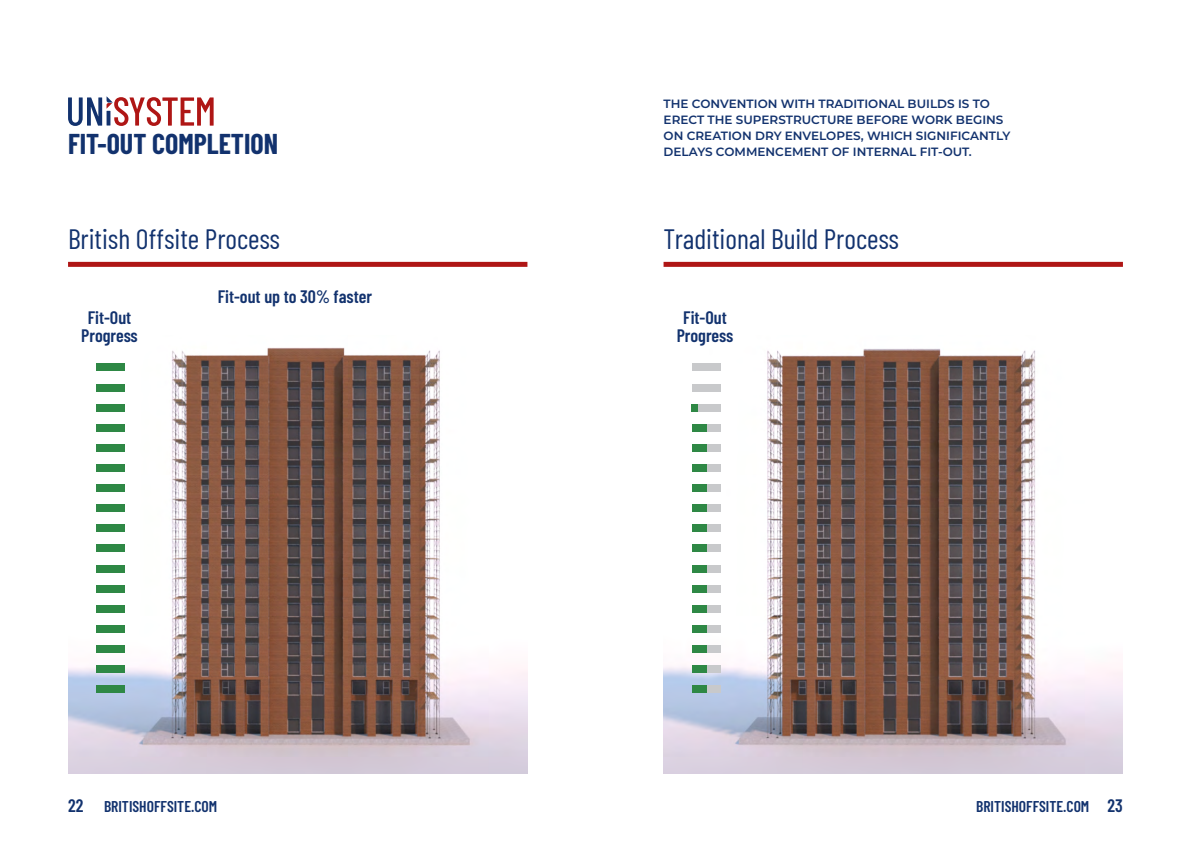
<style>
.page{position:relative;width:1191px;height:842px;background:#fff}
.page>*{position:absolute;margin:0;border:0;box-sizing:border-box;transform-origin:0 0}
.t1{font:28px "Barlow Condensed";color:#12326e}
.t2{font:700 28px "Barlow Condensed";color:#12326e}
.t3{font:600 18px/18px "Barlow Condensed";color:#12326e;text-align:center}
.t4{font:600 15.6px "Barlow Condensed";color:#12326e}
.t5{font:600 12px/16px "Montserrat";color:#12326e}
.s1{font-size:18px}
</style>
<div class="page">
<img style="left:68px;top:347px;width:459px;height:427px">
<img style="left:663px;top:349px;width:460px;height:425px">
<svg style="left:68px;top:96px;width:146px;height:30px"></svg>
<div style="left:96px;top:424px;width:29px;height:8px;background:#2e8845"></div>
<div style="left:691px;top:424px;width:29px;height:8px;background:#c8c9cb"></div>
<div style="left:96px;top:363px;width:29px;height:8px;background:#2e8845"></div>
<div style="left:691px;top:363px;width:29px;height:8px;background:#c8c9cb"></div>
<div style="left:96px;top:504px;width:29px;height:8px;background:#2e8845"></div>
<div style="left:691px;top:504px;width:29px;height:8px;background:#c8c9cb"></div>
<div style="left:96px;top:585px;width:29px;height:8px;background:#2e8845"></div>
<div style="left:691px;top:585px;width:29px;height:8px;background:#c8c9cb"></div>
<div style="left:96px;top:444px;width:29px;height:8px;background:#2e8845"></div>
<div style="left:691px;top:444px;width:29px;height:8px;background:#c8c9cb"></div>
<div style="left:96px;top:384px;width:29px;height:7px;background:#2e8845"></div>
<div style="left:691px;top:384px;width:29px;height:7px;background:#c8c9cb"></div>
<div style="left:96px;top:524px;width:29px;height:8px;background:#2e8845"></div>
<div style="left:691px;top:524px;width:29px;height:8px;background:#c8c9cb"></div>
<div style="left:96px;top:605px;width:29px;height:8px;background:#2e8845"></div>
<div style="left:691px;top:605px;width:29px;height:8px;background:#c8c9cb"></div>
<div style="left:96px;top:464px;width:29px;height:8px;background:#2e8845"></div>
<div style="left:691px;top:464px;width:29px;height:8px;background:#c8c9cb"></div>
<div style="left:96px;top:404px;width:29px;height:8px;background:#2e8845"></div>
<div style="left:691px;top:404px;width:29px;height:8px;background:#c8c9cb"></div>
<div style="left:96px;top:544px;width:29px;height:8px;background:#2e8845"></div>
<div style="left:691px;top:544px;width:29px;height:8px;background:#c8c9cb"></div>
<div style="left:96px;top:625px;width:29px;height:8px;background:#2e8845"></div>
<div style="left:691px;top:625px;width:29px;height:8px;background:#c8c9cb"></div>
<div style="left:96px;top:484px;width:29px;height:8px;background:#2e8845"></div>
<div style="left:691px;top:484px;width:29px;height:8px;background:#c8c9cb"></div>
<div style="left:96px;top:565px;width:29px;height:7px;background:#2e8845"></div>
<div style="left:691px;top:565px;width:29px;height:7px;background:#c8c9cb"></div>
<div style="left:96px;top:645px;width:29px;height:8px;background:#2e8845"></div>
<div style="left:691px;top:645px;width:29px;height:8px;background:#c8c9cb"></div>
<div style="left:96px;top:665px;width:29px;height:8px;background:#2e8845"></div>
<div style="left:691px;top:665px;width:29px;height:8px;background:#c8c9cb"></div>
<div style="left:96px;top:685px;width:29px;height:8px;background:#2e8845"></div>
<div style="left:691px;top:685px;width:29px;height:8px;background:#c8c9cb"></div>
<div style="left:68px;top:262px;width:459px;height:5px;background:#af1615"></div>
<div style="left:663px;top:262px;width:460px;height:5px;background:#af1615"></div>
<div style="left:691px;top:424px;width:15px;height:8px;background:#2e8845"></div>
<div style="left:691px;top:504px;width:15px;height:8px;background:#2e8845"></div>
<div style="left:691px;top:585px;width:15px;height:8px;background:#2e8845"></div>
<div style="left:691px;top:444px;width:15px;height:8px;background:#2e8845"></div>
<div style="left:691px;top:524px;width:15px;height:8px;background:#2e8845"></div>
<div style="left:691px;top:605px;width:15px;height:8px;background:#2e8845"></div>
<div style="left:691px;top:464px;width:15px;height:8px;background:#2e8845"></div>
<div style="left:691px;top:404px;width:7px;height:8px;background:#2e8845"></div>
<div style="left:691px;top:544px;width:15px;height:8px;background:#2e8845"></div>
<div style="left:691px;top:625px;width:15px;height:8px;background:#2e8845"></div>
<div style="left:691px;top:484px;width:15px;height:8px;background:#2e8845"></div>
<div style="left:691px;top:565px;width:15px;height:7px;background:#2e8845"></div>
<div style="left:691px;top:645px;width:15px;height:8px;background:#2e8845"></div>
<div style="left:691px;top:665px;width:15px;height:8px;background:#2e8845"></div>
<div style="left:691px;top:685px;width:15px;height:8px;background:#2e8845"></div>
<h1 class="t2" style="left:68px;top:124px;width:212px">FIT-OUT COMPLETION</h1>
<p class="t5" style="left:663px;top:95px;width:348px">THE CONVENTION WITH TRADITIONAL BUILDS IS TO ERECT THE SUPERSTRUCTURE BEFORE WORK BEGINS ON CREATION DRY ENVELOPES, WHICH SIGNIFICANTLY DELAYS COMMENCEMENT OF INTERNAL FIT-OUT.</p>
<h1 class="t1" style="left:68px;top:219px;width:213px">British Offsite Process</h1>
<h1 class="t1" style="left:663px;top:219px;width:237px">Traditional Build Process</h1>
<h2 class="t3" style="left:218px;top:286px;width:156px">Fit-out up to 30% faster</h2>
<h2 class="t3" style="left:81px;top:308px;width:58px">Fit-Out<br>Progress</h2>
<h2 class="t3" style="left:677px;top:308px;width:58px">Fit-Out<br>Progress</h2>
<p class="t4" style="left:68px;top:795px;width:151px"><span class="s1">22</span> BRITISHOFFSITE.COM</p>
<p class="t4" style="left:976px;top:795px;width:148px">BRITISHOFFSITE.COM <span class="s1">23</span></p>
</div>
